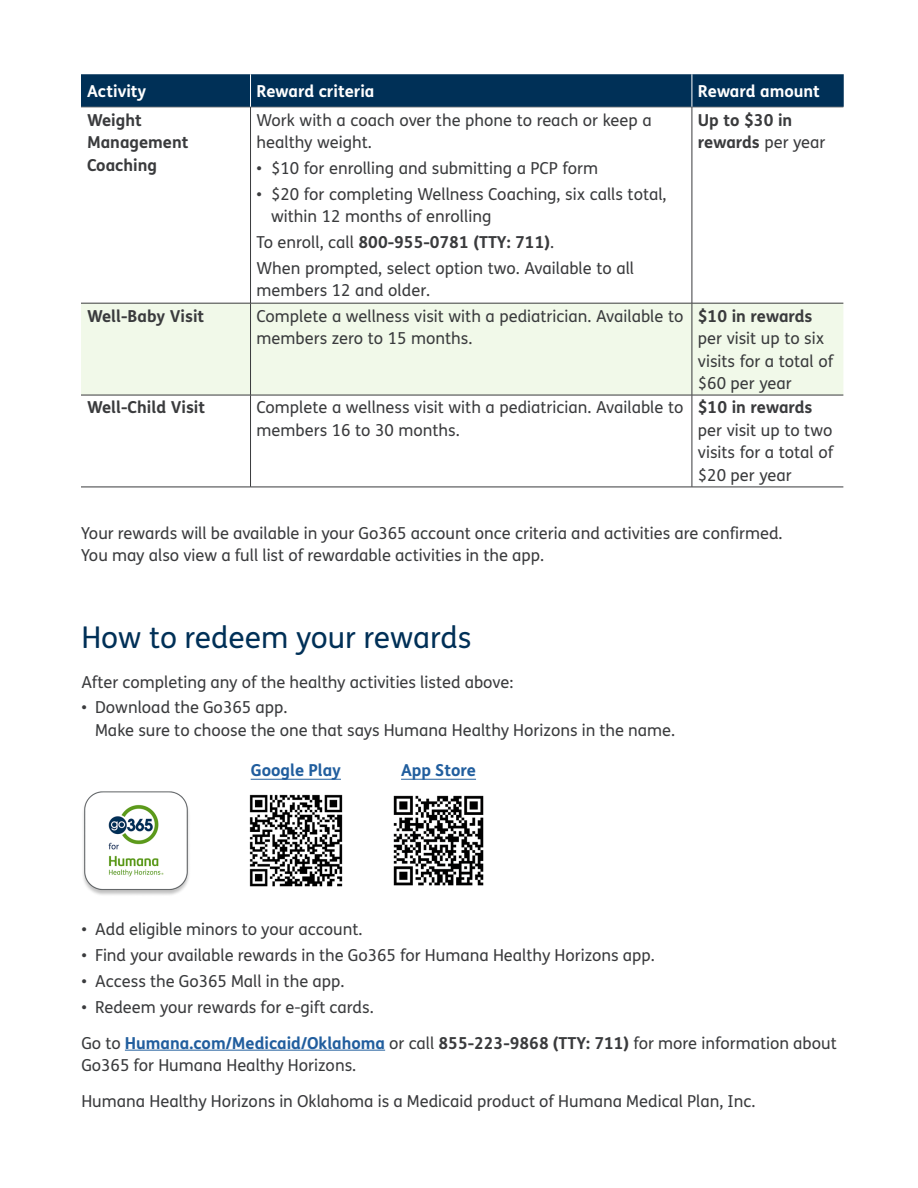
<style>
.page{position:relative;width:918px;height:1188px;background:#fff}
.page>*{position:absolute;margin:0;border:0;box-sizing:border-box;transform-origin:0 0}
.t1{font:30px "FS Humana";color:#003057}
.t2{font:16.5px/22.5px "FS Humana";color:#3a3b3d}
.t3{font:700 16.5px/22.5px "FS Humana";color:#3a3b3d}
.t4{font:700 16.5px "FS Humana";color:#fff}
.t5{font:700 16.5px "FS Humana";color:#215e9e}
.s1{font-weight:400}
.s2{font-weight:700}
.s3{font-weight:700;color:#215e9e}
</style>
<div class="page">
<div style="left:81px;top:304px;width:762px;height:91px;background:#f1f9e9"></div>
<hr style="left:81px;top:107px;width:170px;height:1px;background:#3a3b3d">
<hr style="left:251px;top:107px;width:441px;height:1px;background:#3a3b3d">
<hr style="left:250px;top:107px;width:1px;height:196px;background:#3a3b3d">
<hr style="left:692px;top:107px;width:151px;height:1px;background:#3a3b3d">
<hr style="left:692px;top:107px;width:1px;height:196px;background:#3a3b3d">
<hr style="left:81px;top:303px;width:170px;height:1px;background:#3a3b3d">
<hr style="left:251px;top:303px;width:441px;height:1px;background:#3a3b3d">
<hr style="left:250px;top:303px;width:1px;height:92px;background:#3a3b3d">
<hr style="left:692px;top:303px;width:151px;height:1px;background:#3a3b3d">
<hr style="left:692px;top:303px;width:1px;height:92px;background:#3a3b3d">
<hr style="left:81px;top:395px;width:170px;height:1px;background:#3a3b3d">
<hr style="left:251px;top:395px;width:441px;height:1px;background:#3a3b3d">
<hr style="left:250px;top:395px;width:1px;height:92px;background:#3a3b3d">
<hr style="left:692px;top:395px;width:151px;height:1px;background:#3a3b3d">
<hr style="left:692px;top:395px;width:1px;height:92px;background:#3a3b3d">
<hr style="left:81px;top:487px;width:170px;height:1px;background:#3a3b3d">
<hr style="left:251px;top:487px;width:441px;height:1px;background:#3a3b3d">
<hr style="left:692px;top:487px;width:151px;height:1px;background:#3a3b3d">
<hr style="left:125px;top:1050px;width:260px;height:1px;background:#215e9e">
<div style="left:81px;top:74px;width:763px;height:33px;background:#003057"></div>
<hr style="left:250px;top:74px;width:1px;height:33px;background:#fff">
<hr style="left:692px;top:74px;width:1px;height:33px;background:#fff">
<img style="left:393px;top:795px;width:91px;height:91px">
<img style="left:249px;top:794px;width:94px;height:93px">
<img style="left:83px;top:791px;width:106px;height:104px">
<hr style="left:251px;top:779px;width:90px;height:1px;background:#215e9e">
<hr style="left:401px;top:779px;width:75px;height:1px;background:#215e9e">
<p class="t4" style="left:87px;top:78px;width:61px">Activity</p>
<p class="t4" style="left:257px;top:78px;width:119px">Reward criteria</p>
<p class="t4" style="left:698px;top:78px;width:123px">Reward amount</p>
<p class="t3" style="left:87px;top:108px;width:103px">Weight<br>Management<br>Coaching</p>
<p class="t2" style="left:257px;top:109px;width:397px">Work with a coach over the phone to reach or keep a healthy weight.</p>
<p class="t2" style="left:257px;top:157px;width:343px">• $10 for enrolling and submitting a PCP form</p>
<p class="t2" style="left:271px;top:183px;width:397px;text-indent:-15px">• $20 for completing Wellness Coaching, six calls total, within 12 months of enrolling</p>
<p class="t3" style="left:257px;top:230px;width:299px"><span class="s1">To enroll, call</span> 800-955-0781 (TTY: 711)<span class="s1">.</span></p>
<p class="t2" style="left:257px;top:257px;width:379px">When prompted, select option two. Available to all members 12 and older.</p>
<p class="t3" style="left:698px;top:108px;width:129px">Up to $30 in rewards <span class="s1">per year</span></p>
<p class="t3" style="left:87px;top:304px;width:119px">Well-Baby Visit</p>
<p class="t2" style="left:257px;top:304px;width:428px">Complete a wellness visit with a pediatrician. Available to members zero to 15 months.</p>
<p class="t2" style="left:698px;top:304px;width:137px"><span class="s2">$10 in rewards </span>per visit up to six visits for a total of $60 per year</p>
<p class="t3" style="left:87px;top:395px;width:120px">Well-Child Visit</p>
<p class="t2" style="left:257px;top:396px;width:428px">Complete a wellness visit with a pediatrician. Available to members 16 to 30 months.</p>
<p class="t2" style="left:698px;top:396px;width:137px"><span class="s2">$10 in rewards </span>per visit up to two visits for a total of $20 per year</p>
<p class="t2" style="left:81px;top:521px;width:703px">Your rewards will be available in your Go365 account once criteria and activities are confirmed.<br>You may also view a full list of rewardable activities in the app.</p>
<p class="t1" style="left:81px;top:617px;width:392px">How to redeem your rewards</p>
<p class="t2" style="left:81px;top:670px;width:434px">After completing any of the healthy activities listed above:</p>
<p class="t2" style="left:95px;top:696px;width:582px;text-indent:-14px">• Download the Go365 app.<br>Make sure to choose the one that says Humana Healthy Horizons in the name.</p>
<p class="t5" style="left:251px;top:758px;width:92px">Google Play</p>
<p class="t5" style="left:401px;top:758px;width:76px">App Store</p>
<p class="t2" style="left:81px;top:918px;width:283px">• Add eligible minors to your account.</p>
<p class="t2" style="left:81px;top:944px;width:575px">• Find your available rewards in the Go365 for Humana Healthy Horizons app.</p>
<p class="t2" style="left:81px;top:969px;width:265px">• Access the Go365 Mall in the app.</p>
<p class="t2" style="left:81px;top:995px;width:294px">• Redeem your rewards for e-gift cards.</p>
<p class="t2" style="left:81px;top:1031px;width:757px">Go to <span class="s3">Humana.com/Medicaid/Oklahoma</span> or call <span class="s2">855-223-9868 (TTY: 711)</span> for more information about<br>Go365 for Humana Healthy Horizons.</p>
<p class="t2" style="left:81px;top:1090px;width:676px">Humana Healthy Horizons in Oklahoma is a Medicaid product of Humana Medical Plan, Inc.</p>
</div>
